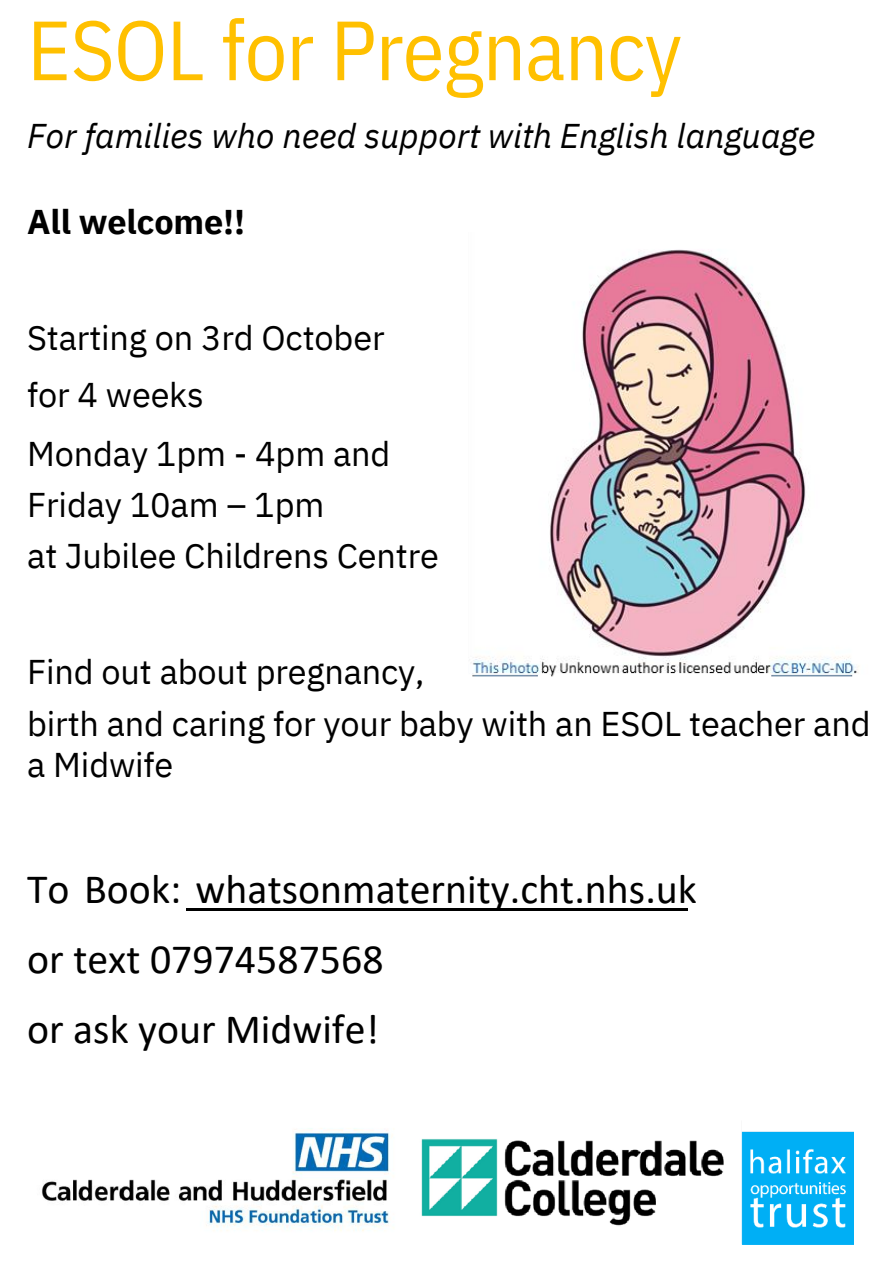
<style>
.page{position:relative;width:893px;height:1264px;background:#fff}
.page>*{position:absolute;margin:0;border:0;box-sizing:border-box;transform-origin:0 0}
.t1{font:83.85px "IBM Plex Sans Cond";letter-spacing:-.01em;color:#ffc000}
.t2{font:41.85px/70.1px "Calibri";color:#000}
.t3{font:34.2px "IBM Plex Sans";letter-spacing:-.005em;color:#000}
.t4{font:italic 34.2px "IBM Plex Sans";letter-spacing:-.005em;color:#000}
.t5{font:700 34.2px "IBM Plex Sans";letter-spacing:-.005em;color:#000}
</style>
<div class="page">
<hr style="left:186px;top:908px;width:501px;height:2px;background:#000">
<img style="left:42px;top:1128px;width:811px;height:115px">
<img style="left:472px;top:249px;width:387px;height:428px">
<p class="t1" style="left:27px;top:-6px;width:656px">ESOL for Pregnancy</p>
<p class="t4" style="left:27px;top:113px;width:789px">For families who need support with English language</p>
<p class="t5" style="left:27px;top:199px;width:219px">All welcome!!</p>
<p class="t3" style="left:27px;top:315px;width:359px">Starting on 3rd October</p>
<p class="t3" style="left:27px;top:372px;width:178px">for 4 weeks</p>
<p class="t3" style="left:27px;top:430px;width:364px">Monday 1pm - 4pm and</p>
<p class="t3" style="left:27px;top:482px;width:298px">Friday 10am – 1pm</p>
<p class="t3" style="left:27px;top:533px;width:413px">at Jubilee Childrens Centre</p>
<p class="t3" style="left:27px;top:649px;width:399px">Find out about pregnancy,</p>
<p class="t3" style="left:27px;top:700px;width:844px">birth and caring for your baby with an ESOL teacher and</p>
<p class="t3" style="left:27px;top:742px;width:148px">a Midwife</p>
<p class="t2" style="left:27px;top:857px;width:671px">To Book: whatsonmaternity.cht.nhs.uk or text 07974587568</p>
<p class="t2" style="left:27px;top:997px;width:353px">or ask your Midwife!</p>
</div>
